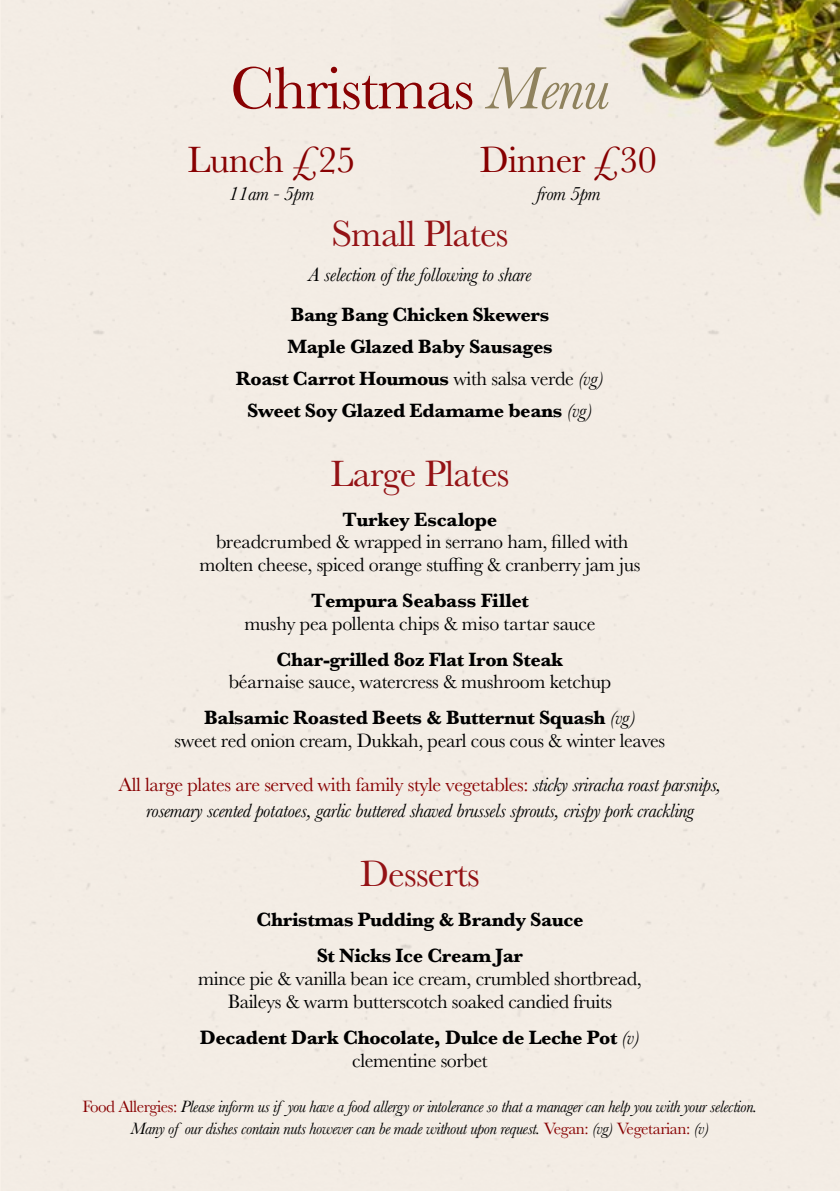
<style>
.page{position:relative;width:840px;height:1191px;background:#fff}
.page>*{position:absolute;margin:0;border:0;box-sizing:border-box;transform-origin:0 0}
.t1{font:62px "Baskerville";letter-spacing:-.02em;color:#880102}
.t2{font:38px "Baskerville";letter-spacing:-.02em;color:#941215}
.t3{font:38px "Baskerville";letter-spacing:-.02em;color:#880102}
.t4{font:20px/22.8px "Baskerville";letter-spacing:-.02em;color:#000;text-align:center}
.t5{font:700 20px/31.8px "Baskerville";letter-spacing:-.02em;color:#000;text-align:center}
.t6{font:italic 20px "Baskerville";letter-spacing:-.02em;color:#000}
.t7{font:italic 17px/21.6px "Baskerville";letter-spacing:-.025em;color:#000;text-align:center}
.s1{font-style:italic;color:#90835e}
.s2{font-weight:400}
.s3{font-weight:400;font-style:italic}
.s4{font-weight:700}
.s5{font-style:italic}
.s6{color:#880102}
.s7{font-style:normal;color:#880102}
</style>
<div class="page">
<img style="left:391px;top:0;width:448px;height:230px">
<h1 class="t1" style="left:230px;top:49px;width:381px">Christmas <span class="s1">Menu</span></h1>
<h2 class="t3" style="left:187px;top:135px;width:169px">Lunch £25</h2>
<p class="t6" style="left:229px;top:180px;width:87px">11am - 5pm</p>
<h2 class="t3" style="left:479px;top:135px;width:178px">Dinner £30</h2>
<p class="t6" style="left:536px;top:180px;width:66px">from 5pm</p>
<h2 class="t2" style="left:331px;top:210px;width:178px">Small Plates</h2>
<p class="t6" style="left:308px;top:261px;width:224px">A selection of the following to share</p>
<p class="t5" style="left:236px;top:299px;width:369px">Bang Bang Chicken Skewers<br>Maple Glazed Baby Sausages<br>Roast Carrot Houmous <span class="s2">with salsa verde</span> <span class="s3">(vg)<br></span>Sweet Soy Glazed Edamame beans <span class="s3">(vg)</span></p>
<h2 class="t2" style="left:330px;top:449px;width:180px">Large Plates</h2>
<p class="t5" style="left:342px;top:504px;width:156px">Turkey Escalope</p>
<p class="t4" style="left:199px;top:530px;width:442px">breadcrumbed &amp; wrapped in serrano ham, filled with molten cheese, spiced orange stuffing &amp; cranberry jam jus</p>
<p class="t5" style="left:311px;top:584px;width:219px">Tempura Seabass Fillet</p>
<p class="t4" style="left:244px;top:612px;width:352px">mushy pea pollenta chips &amp; miso tartar sauce</p>
<p class="t5" style="left:276px;top:643px;width:288px">Char-grilled 8oz Flat Iron Steak</p>
<p class="t4" style="left:204px;top:664px;width:433px;line-height:36px">béarnaise sauce, watercress &amp; mushroom ketchup<br><span class="s4">Balsamic Roasted Beets &amp; Butternut Squash</span> <span class="s5">(vg)</span></p>
<p class="t4" style="left:118px;top:719px;width:604px;line-height:43.6px">sweet red onion cream, Dukkah, pearl cous cous &amp; winter leaves<br><span class="s6">All large plates are served with family style vegetables:</span> <span class="s5">sticky sriracha roast parsnips,</span></p>
<p class="t6" style="left:146px;top:797px;width:549px">rosemary scented potatoes, garlic buttered shaved brussels sprouts, crispy pork crackling</p>
<h2 class="t2" style="left:360px;top:849px;width:121px">Desserts</h2>
<p class="t5" style="left:256px;top:902px;width:328px;line-height:35.8px">Christmas Pudding &amp; Brandy Sauce<br>St Nicks Ice Cream Jar</p>
<p class="t4" style="left:198px;top:967px;width:445px">mince pie &amp; vanilla bean ice cream, crumbled shortbread,<br>Baileys &amp; warm butterscotch soaked candied fruits</p>
<p class="t5" style="left:200px;top:1026px;width:441px;line-height:22.8px">Decadent Dark Chocolate, Dulce de Leche Pot <span class="s3">(v) </span><span class="s2">clementine sorbet</span></p>
<p class="t7" style="left:83px;top:1096px;width:675px"><span class="s7">Food Allergies:</span> Please inform us if you have a food allergy or intolerance so that a manager can help you with your selection.<br>Many of our dishes contain nuts however can be made without upon request. <span class="s7">Vegan:</span> (vg) <span class="s7">Vegetarian:</span> (v)</p>
</div>
